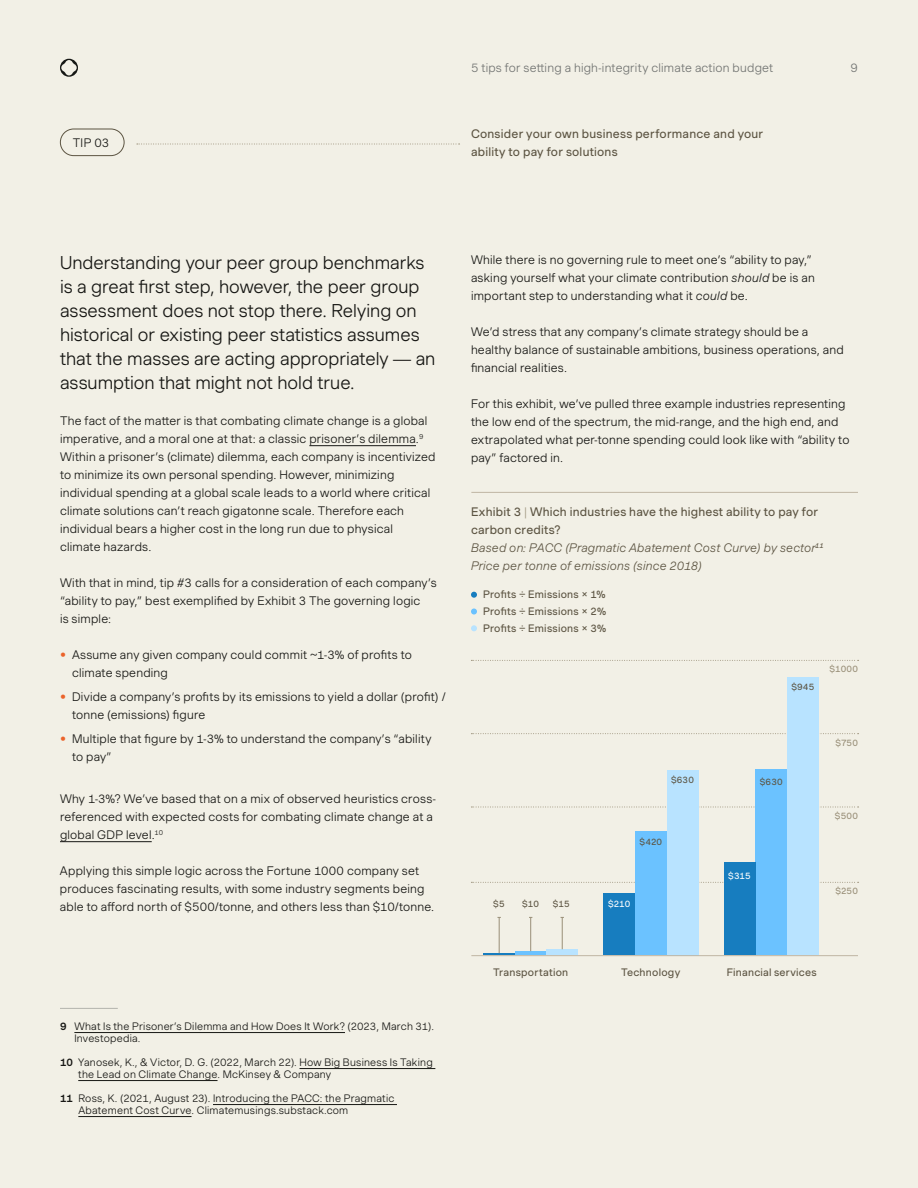
<style>
.page{position:relative;width:918px;height:1188px;background:#f2f0e6}
.page>*{position:absolute;margin:0;border:0;box-sizing:border-box;transform-origin:0 0}
.t1{font:300 18px/24px "Muoto";color:#171714}
.t2{font:300 12px/18px "Muoto";letter-spacing:.02em;color:#171714}
.t3{font:italic 300 12px/18px "Muoto";letter-spacing:.02em;color:#5c5442}
.t4{font:12px/18px "Muoto";letter-spacing:.02em;color:#5c5442}
.t5{font:300 12px "Muoto";letter-spacing:.015em;color:#737573}
.t6{font:300 10.5px/12px "Muoto";letter-spacing:.025em;color:#171714}
.t7{font:10.5px/16.8px "Muoto";letter-spacing:.025em;color:#5c5442;text-align:justify}
.t8{font:9px "Muoto";letter-spacing:.01em;color:#5c5442}
.t9{font:9px "Muoto";letter-spacing:.03em;color:#998f78}
.t10{font:9px "Muoto";letter-spacing:-.005em;color:#fff}
.s1{color:#eb632b}
.s2{font-weight:500}
.s3{font-style:italic}
.s4{font-weight:400;font-style:normal}
.s5{font-style:normal;color:#998f78}
</style>
<div class="page">
<hr style="left:309px;top:445px;width:107px;height:1px;background:#171714">
<hr style="left:60px;top:841px;width:92px;height:1px;background:#171714">
<hr style="left:74px;top:1032px;width:271px;height:1px;background:#171714">
<hr style="left:300px;top:1068px;width:135px;height:1px;background:#171714">
<hr style="left:78px;top:1080px;width:140px;height:1px;background:#171714">
<hr style="left:213px;top:1104px;width:184px;height:1px;background:#171714">
<hr style="left:78px;top:1116px;width:114px;height:1px;background:#171714">
<div style="left:60px;top:129px;width:64px;height:27px;border:1px solid #5c5442;border-radius:13px"></div>
<hr style="left:471px;top:492px;width:387px;height:1px;background:#bfb5a3">
<svg style="left:471px;top:882px;width:388px;height:1px"></svg>
<svg style="left:471px;top:807px;width:388px;height:1px"></svg>
<svg style="left:471px;top:733px;width:388px;height:1px"></svg>
<svg style="left:471px;top:660px;width:388px;height:1px"></svg>
<svg style="left:471px;top:592px;width:6px;height:6px"></svg>
<svg style="left:471px;top:609px;width:6px;height:6px"></svg>
<svg style="left:471px;top:625px;width:6px;height:6px"></svg>
<div style="left:787px;top:677px;width:32px;height:278px;background:#b8e3ff"></div>
<div style="left:756px;top:770px;width:31px;height:185px;background:#6bc2ff"></div>
<div style="left:724px;top:862px;width:32px;height:93px;background:#177dbf"></div>
<div style="left:667px;top:770px;width:31px;height:185px;background:#b8e3ff"></div>
<div style="left:635px;top:832px;width:32px;height:123px;background:#6bc2ff"></div>
<div style="left:604px;top:893px;width:31px;height:62px;background:#177dbf"></div>
<hr style="left:483px;top:953px;width:32px;height:2px;background:#177dbf">
<hr style="left:515px;top:951px;width:31px;height:4px;background:#6bc2ff">
<div style="left:546px;top:949px;width:32px;height:6px;background:#b8e3ff"></div>
<hr style="left:562px;top:917px;width:1px;height:32px;background:#998f78">
<hr style="left:530px;top:917px;width:1px;height:34px;background:#998f78">
<hr style="left:499px;top:917px;width:1px;height:36px;background:#998f78">
<hr style="left:471px;top:955px;width:387px;height:1px;background:#bfb5a3">
<hr style="left:60px;top:1008px;width:58px;height:1px;background:#737573">
<svg style="left:137px;top:144px;width:323px;height:1px"></svg>
<svg style="left:60px;top:59px;width:18px;height:18px"></svg>
<p class="t2" style="left:73px;top:133px;width:38px">TIP 03</p>
<p class="t5" style="left:471px;top:59px;width:304px">5 tips for setting a high-integrity climate action budget</p>
<p class="t5" style="left:851px;top:59px;width:9px">9</p>
<p class="t4" style="left:471px;top:124px;width:294px">Consider your own business performance and your ability to pay for solutions</p>
<p class="t1" style="left:60px;top:251px;width:377px">Understanding your peer group benchmarks is a great first step, however, the peer group assessment does not stop there. Relying on historical or existing peer statistics assumes that the masses are acting appropriately — an assumption that might not hold true.</p>
<p class="t2" style="left:60px;top:412px;width:377px">The fact of the matter is that combating climate change is a global imperative, and a moral one at that: a classic prisoner’s dilemma.<sup>9<br></sup>Within a prisoner’s (climate) dilemma, each company is incentivized to minimize its own personal spending. However, minimizing individual spending at a global scale leads to a world where critical climate solutions can’t reach gigatonne scale. Therefore each individual bears a higher cost in the long run due to physical climate hazards.</p>
<p class="t2" style="left:60px;top:574px;width:378px">With that in mind, tip #3 calls for a consideration of each company’s “ability to pay,” best exemplified by Exhibit 3 The governing logic<br>is simple:</p>
<p class="t2" style="left:72px;top:646px;width:341px;text-indent:-12px"><span class="s1">•</span> Assume any given company could commit ~1-3% of profits to climate spending</p>
<p class="t2" style="left:72px;top:688px;width:375px;text-indent:-12px"><span class="s1">•</span> Divide a company’s profits by its emissions to yield a dollar (profit) / tonne (emissions) figure</p>
<p class="t2" style="left:72px;top:730px;width:361px;text-indent:-12px"><span class="s1">•</span> Multiple that figure by 1-3% to understand the company’s “ability to pay”</p>
<p class="t2" style="left:60px;top:790px;width:377px">Why 1-3%? We’ve based that on a mix of observed heuristics cross&shy;referenced with expected costs for combating climate change at a global GDP level.<sup>10</sup></p>
<p class="t2" style="left:60px;top:862px;width:376px">Applying this simple logic across the Fortune 1000 company set produces fascinating results, with some industry segments being able to afford north of $500/tonne, and others less than $10/tonne.</p>
<p class="t6" style="left:74px;top:1021px;width:361px;text-indent:-14px"><span class="s2">9</span> What Is the Prisoner’s Dilemma and How Does It Work? (2023, March 31).<br>Investopedia.</p>
<p class="t6" style="left:78px;top:1057px;width:356px;text-indent:-18px"><span class="s2">10</span> Yanosek, K., &amp; Victor, D. G. (2022, March 22). How Big Business Is Taking the Lead on Climate Change. McKinsey &amp; Company</p>
<p class="t6" style="left:78px;top:1093px;width:318px;text-indent:-18px"><span class="s2">11</span> Ross, K. (2021, August 23). Introducing the PACC: the Pragmatic<br>Abatement Cost Curve. Climatemusings.substack.com</p>
<p class="t2" style="left:471px;top:250px;width:345px">While there is no governing rule to meet one’s “ability to pay,” asking yourself what your climate contribution <span class="s3">should</span> be is an important step to understanding what it <span class="s3">could</span> be.</p>
<p class="t2" style="left:471px;top:322px;width:374px">We’d stress that any company’s climate strategy should be a healthy balance of sustainable ambitions, business operations, and financial realities.</p>
<p class="t2" style="left:471px;top:394px;width:380px">For this exhibit, we’ve pulled three example industries representing the low end of the spectrum, the mid-range, and the high end, and extrapolated what per-tonne spending could look like with “ability to pay” factored in.</p>
<p class="t3" style="left:471px;top:503px;width:354px"><span class="s4">Exhibit 3</span> <span class="s5">|</span> <span class="s4">Which industries have the highest ability to pay for carbon credits?<br></span>Based on: PACC (Pragmatic Abatement Cost Curve) by sector<sup>11<br></sup>Price per tonne of emissions (since 2018)</p>
<p class="t7" style="left:483px;top:586px;width:125px">Profits ÷ Emissions × 1% Profits ÷ Emissions × 2% Profits ÷ Emissions × 3%</p>
<p class="t8" style="left:671px;top:773px;width:24px">$630</p>
<p class="t8" style="left:640px;top:836px;width:24px">$420</p>
<p class="t8" style="left:493px;top:897px;width:13px">$5</p>
<p class="t8" style="left:522px;top:897px;width:18px">$10</p>
<p class="t8" style="left:553px;top:897px;width:18px">$15</p>
<p class="t10" style="left:608px;top:897px;width:24px">$210</p>
<p class="t8" style="left:791px;top:680px;width:24px">$945</p>
<p class="t9" style="left:829px;top:662px;width:30px">$1000</p>
<p class="t8" style="left:760px;top:775px;width:24px">$630</p>
<p class="t9" style="left:835px;top:736px;width:24px">$750</p>
<p class="t9" style="left:835px;top:809px;width:25px">$500</p>
<p class="t10" style="left:728px;top:869px;width:24px">$315</p>
<p class="t9" style="left:835px;top:884px;width:24px">$250</p>
<p class="t7" style="left:493px;top:964px;width:76px">Transportation</p>
<p class="t7" style="left:621px;top:964px;width:61px">Technology</p>
<p class="t7" style="left:727px;top:964px;width:92px">Financial services</p>
</div>
